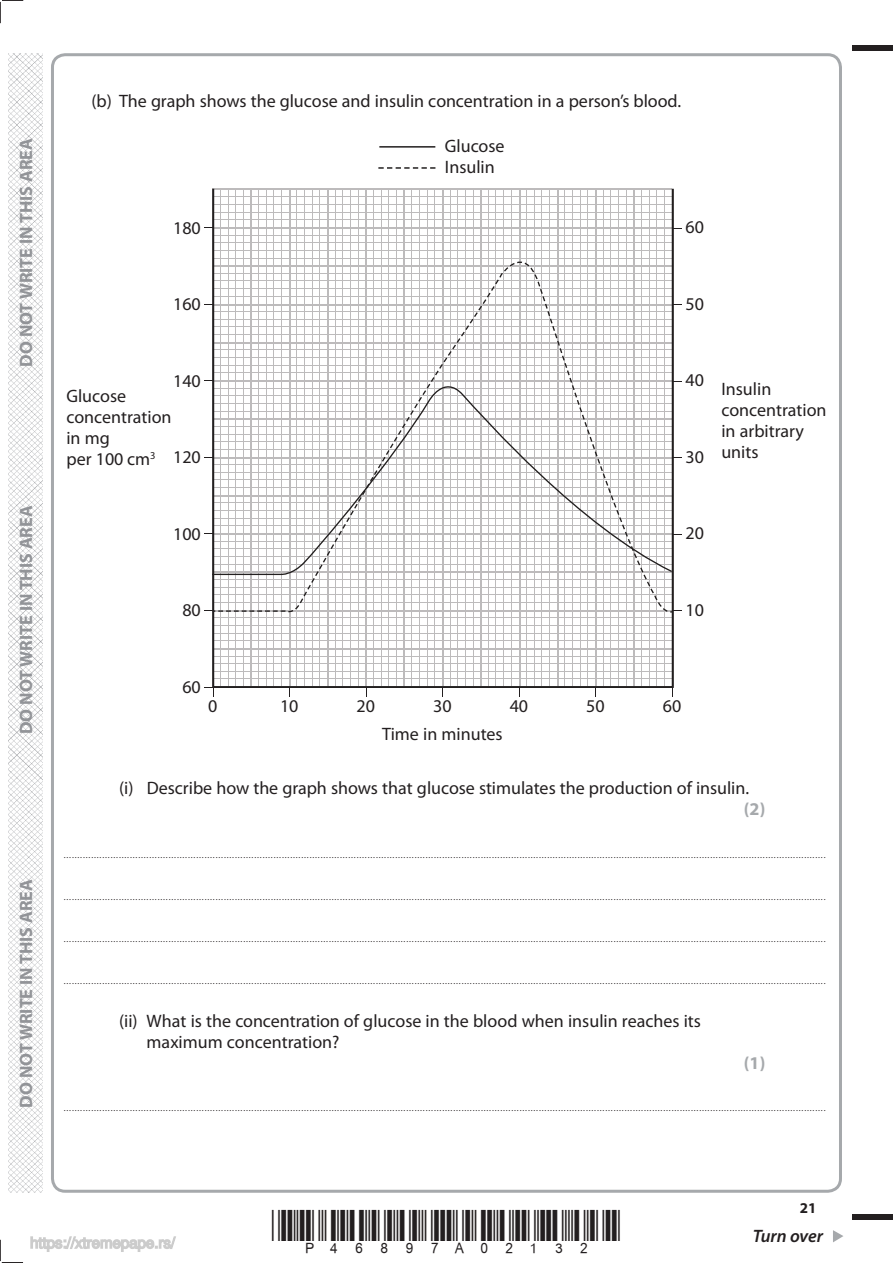
<style>
.page{position:relative;width:893px;height:1263px;background:#fff}
.page>*{position:absolute;margin:0;border:0;box-sizing:border-box;transform-origin:0 0}
.t1{font:18px/21px "Myriad Pro";color:#231f20}
.t2{font:700 18px "Myriad Pro";color:#929498}
.t3{font:italic 600 18px "Myriad Pro";letter-spacing:-.005em;color:#231f20}
.t4{font:700 18px "Myriad Pro";color:#a6a9ac}
.t5{font:700 15px "Myriad Pro";color:#231f20}
.t6{font:9px "Myriad Pro";color:#231f20}
</style>
<div class="page">
<div style="left:853px;top:45px;width:40px;height:5px;background:#231f20"></div>
<div style="left:853px;top:1214px;width:40px;height:6px;background:#231f20"></div>
<svg style="left:833px;top:1230px;width:10px;height:12px"></svg>
<svg style="left:0;top:0;width:23px;height:23px"></svg>
<svg style="left:0;top:1240px;width:23px;height:23px"></svg>
<img style="left:8px;top:53px;width:34px;height:1140px">
<svg style="left:212px;top:189px;width:462px;height:499px"></svg>
<svg style="left:217px;top:242px;width:453px;height:373px"></svg>
<svg style="left:669px;top:610px;width:13px;height:3px"></svg>
<svg style="left:204px;top:610px;width:11px;height:2px"></svg>
<svg style="left:204px;top:687px;width:17px;height:9px"></svg>
<hr style="left:379px;top:146px;width:56px;height:2px;background:#221f1f">
<svg style="left:378px;top:167px;width:58px;height:2px"></svg>
<svg style="left:30px;top:1236px;width:146px;height:16px"></svg>
<h1 class="t2" style="left:19px;top:367px;width:230px;rotate:-90deg">DO NOT WRITE IN THIS AREA</h1>
<h1 class="t2" style="left:19px;top:734px;width:230px;rotate:-90deg">DO NOT WRITE IN THIS AREA</h1>
<h1 class="t2" style="left:19px;top:1108px;width:230px;rotate:-90deg">DO NOT WRITE IN THIS AREA</h1>
<h1 class="t1" style="left:91px;top:92px;width:591px">(b) The graph shows the glucose and insulin concentration in a person’s blood.</h1>
<h1 class="t1" style="left:445px;top:137px;width:61px">Glucose<br>Insulin</h1>
<h1 class="t1" style="left:173px;top:219px;width:29px">180</h1>
<h1 class="t1" style="left:685px;top:218px;width:20px">60</h1>
<h1 class="t1" style="left:173px;top:295px;width:29px">160</h1>
<h1 class="t1" style="left:685px;top:295px;width:20px">50</h1>
<h1 class="t1" style="left:173px;top:372px;width:29px">140</h1>
<h1 class="t1" style="left:66px;top:387px;width:107px">Glucose concentration in mg<br>per 100 cm<sup>3</sup></h1>
<h1 class="t1" style="left:173px;top:448px;width:29px">120</h1>
<h1 class="t1" style="left:685px;top:371px;width:20px">40</h1>
<h1 class="t1" style="left:685px;top:448px;width:20px">30</h1>
<h1 class="t1" style="left:721px;top:380px;width:107px">Insulin concentration in arbitrary units</h1>
<h1 class="t1" style="left:173px;top:525px;width:29px">100</h1>
<h1 class="t1" style="left:685px;top:524px;width:20px">20</h1>
<h1 class="t1" style="left:182px;top:601px;width:20px">80</h1>
<h1 class="t1" style="left:685px;top:601px;width:20px">10</h1>
<h1 class="t1" style="left:182px;top:678px;width:20px">60</h1>
<h1 class="t1" style="left:208px;top:697px;width:11px">0</h1>
<h1 class="t1" style="left:280px;top:697px;width:20px">10</h1>
<h1 class="t1" style="left:357px;top:697px;width:20px">20</h1>
<h1 class="t1" style="left:433px;top:697px;width:20px">30</h1>
<h1 class="t1" style="left:510px;top:697px;width:20px">40</h1>
<h1 class="t1" style="left:586px;top:697px;width:20px">50</h1>
<h1 class="t1" style="left:663px;top:697px;width:20px">60</h1>
<h1 class="t1" style="left:382px;top:725px;width:122px">Time in minutes</h1>
<h1 class="t1" style="left:119px;top:779px;width:632px">(i) Describe how the graph shows that glucose stimulates the production of insulin.</h1>
<h1 class="t4" style="left:744px;top:802px;width:23px">(2)</h1>
<p class="t6" style="left:64px;top:851px;width:763px">....................................................................................................................................................................................................................................................................................</p>
<p class="t6" style="left:64px;top:893px;width:763px">....................................................................................................................................................................................................................................................................................</p>
<p class="t6" style="left:64px;top:936px;width:763px">....................................................................................................................................................................................................................................................................................</p>
<p class="t6" style="left:64px;top:978px;width:763px">....................................................................................................................................................................................................................................................................................</p>
<h1 class="t1" style="left:147px;top:1012px;width:556px;text-indent:-28px">(ii) What is the concentration of glucose in the blood when insulin reaches its maximum concentration?</h1>
<h1 class="t4" style="left:744px;top:1056px;width:23px">(1)</h1>
<p class="t6" style="left:64px;top:1104px;width:763px">....................................................................................................................................................................................................................................................................................</p>
<h2 class="t5" style="left:800px;top:1202px;width:18px">21</h2>
<h1 class="t3" style="left:753px;top:1226px;width:72px">Turn over</h1>
</div>
